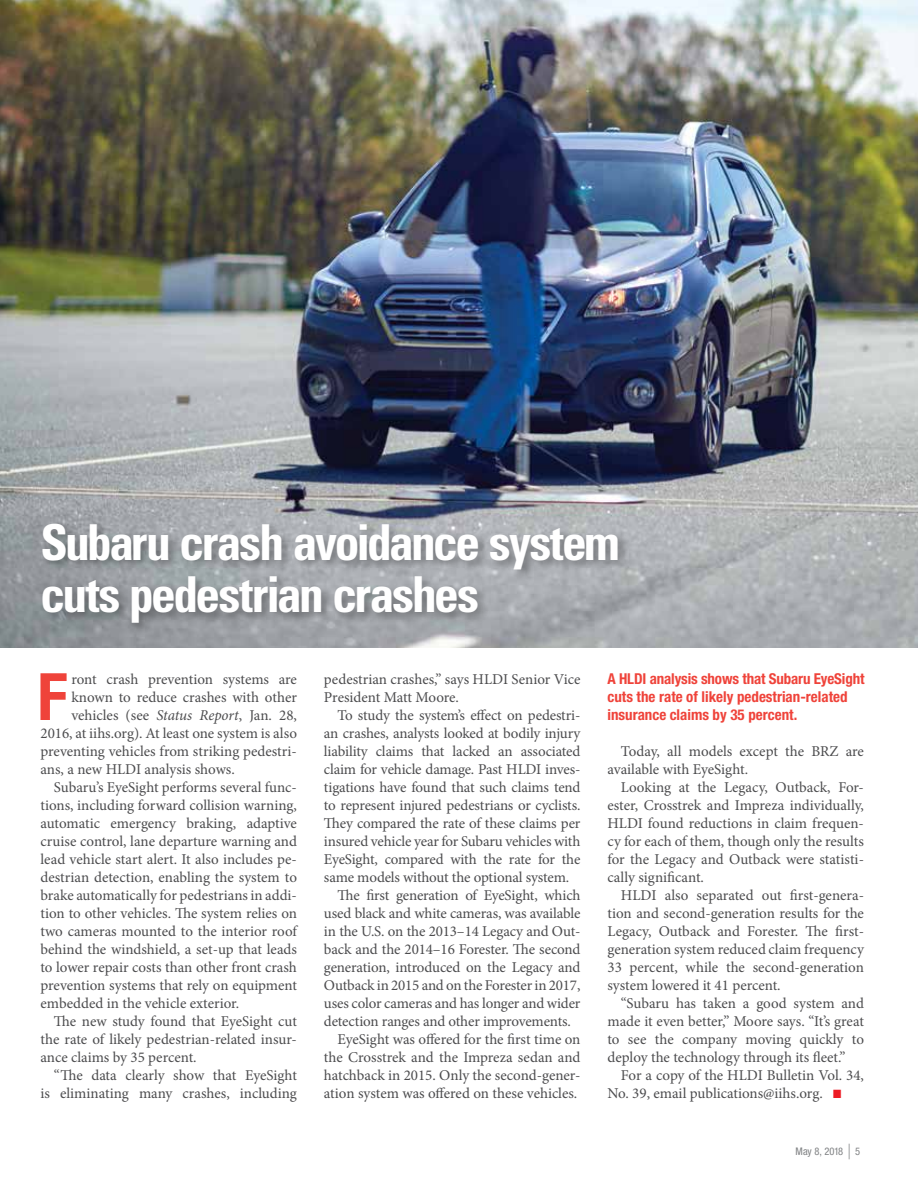
<style>
.page{position:relative;width:918px;height:1188px;background:#fff}
.page>*{position:absolute;margin:0;border:0;box-sizing:border-box;transform-origin:0 0}
.t1{font:700 condensed 65.4px "Helvetica Neue LT Pro";color:#ef433a}
.t2{font:700 condensed 49.5px/52.5px "Univers LT Std";letter-spacing:-.045em;color:#fff}
.t3{font:15px/18px "Minion Pro";letter-spacing:-.005em;color:#4c4c4e}
.t4{font:700 condensed 15px/18px "Helvetica Neue LT Pro";color:#ef433a}
.t5{font:condensed 10.5px "Helvetica Neue LT Pro";color:#808284}
.s1{font-style:italic}
.s2{color:#ed1b24}
.s3{font-size:21px}
</style>
<div class="page">
<img style="left:0;top:0;width:918px;height:648px">
<div style="left:39px;top:520px;width:592px;height:115px;background:#000;opacity:.35"></div>
<h2 class="t2" style="left:40px;top:515px;width:581px">Subaru crash avoidance system cuts pedestrian crashes</h2>
<h1 class="t1" style="left:37px;top:657px;width:32px">F</h1>
<p class="t3" style="left:71px;top:670px;width:227px">ront crash prevention systems are</p>
<p class="t3" style="left:71px;top:688px;width:227px">known to reduce crashes with other</p>
<p class="t3" style="left:71px;top:706px;width:227px">vehicles (see <span class="s1">Status Report</span>, Jan. 28,</p>
<p class="t3" style="left:40px;top:724px;width:258px">2016, at iihs.org). At least one system is also</p>
<p class="t3" style="left:40px;top:742px;width:258px">preventing vehicles from striking pedestri-</p>
<p class="t3" style="left:40px;top:760px;width:196px">ans, a new HLDI analysis shows.</p>
<p class="t3" style="left:54px;top:778px;width:244px">Subaru’s EyeSight performs several func-</p>
<p class="t3" style="left:40px;top:796px;width:258px">tions, including forward collision warning,</p>
<p class="t3" style="left:40px;top:814px;width:258px">automatic emergency braking, adaptive</p>
<p class="t3" style="left:40px;top:832px;width:258px">cruise control, lane departure warning and</p>
<p class="t3" style="left:40px;top:850px;width:258px">lead vehicle start alert. It also includes pe-</p>
<p class="t3" style="left:40px;top:868px;width:258px">destrian detection, enabling the system to</p>
<p class="t3" style="left:40px;top:886px;width:258px">brake automatically for pedestrians in addi-</p>
<p class="t3" style="left:40px;top:904px;width:258px">tion to other vehicles. The system relies on</p>
<p class="t3" style="left:40px;top:922px;width:258px">two cameras mounted to the interior roof</p>
<p class="t3" style="left:40px;top:940px;width:258px">behind the windshield, a set-up that leads</p>
<p class="t3" style="left:40px;top:958px;width:258px">to lower repair costs than other front crash</p>
<p class="t3" style="left:40px;top:976px;width:258px">prevention systems that rely on equipment</p>
<p class="t3" style="left:40px;top:994px;width:200px">embedded in the vehicle exterior.</p>
<p class="t3" style="left:54px;top:1012px;width:244px">The new study found that EyeSight cut</p>
<p class="t3" style="left:40px;top:1030px;width:258px">the rate of likely pedestrian-related insur-</p>
<p class="t3" style="left:40px;top:1048px;width:158px">ance claims by 35 percent.</p>
<p class="t3" style="left:54px;top:1066px;width:244px">“The data clearly show that EyeSight</p>
<p class="t3" style="left:40px;top:1084px;width:258px">is eliminating many crashes, including</p>
<p class="t3" style="left:324px;top:670px;width:258px">pedestrian crashes,” says HLDI Senior Vice<br>President Matt Moore.</p>
<p class="t3" style="left:337px;top:706px;width:245px">To study the system’s effect on pedestri-</p>
<p class="t3" style="left:324px;top:724px;width:258px">an crashes, analysts looked at bodily injury</p>
<p class="t3" style="left:324px;top:742px;width:258px">liability claims that lacked an associated</p>
<p class="t3" style="left:324px;top:760px;width:258px">claim for vehicle damage. Past HLDI inves-</p>
<p class="t3" style="left:324px;top:778px;width:258px">tigations have found that such claims tend</p>
<p class="t3" style="left:324px;top:796px;width:258px">to represent injured pedestrians or cyclists.</p>
<p class="t3" style="left:324px;top:814px;width:258px">They compared the rate of these claims per</p>
<p class="t3" style="left:324px;top:832px;width:258px">insured vehicle year for Subaru vehicles with</p>
<p class="t3" style="left:324px;top:850px;width:258px">EyeSight, compared with the rate for the</p>
<p class="t3" style="left:324px;top:868px;width:247px">same models without the optional system.</p>
<p class="t3" style="left:337px;top:886px;width:244px">The first generation of EyeSight, which</p>
<p class="t3" style="left:324px;top:904px;width:258px">used black and white cameras, was available</p>
<p class="t3" style="left:324px;top:922px;width:258px">in the U.S. on the 2013–14 Legacy and Out-</p>
<p class="t3" style="left:324px;top:940px;width:258px">back and the 2014–16 Forester. The second</p>
<p class="t3" style="left:324px;top:958px;width:258px">generation, introduced on the Legacy and</p>
<p class="t3" style="left:324px;top:976px;width:258px">Outback in 2015 and on the Forester in 2017,</p>
<p class="t3" style="left:324px;top:994px;width:258px">uses color cameras and has longer and wider</p>
<p class="t3" style="left:324px;top:1012px;width:248px">detection ranges and other improvements.</p>
<p class="t3" style="left:337px;top:1030px;width:245px">EyeSight was offered for the first time on</p>
<p class="t3" style="left:324px;top:1048px;width:258px">the Crosstrek and the Impreza sedan and</p>
<p class="t3" style="left:324px;top:1066px;width:258px">hatchback in 2015. Only the second-gener-</p>
<p class="t3" style="left:324px;top:1084px;width:255px">ation system was offered on these vehicles.</p>
<p class="t4" style="left:608px;top:669px;width:258px">A HLDI analysis shows that Subaru EyeSight cuts the rate of likely pedestrian-related insurance claims by 35 percent.</p>
<p class="t3" style="left:607px;top:742px;width:258px;text-indent:14px">Today, all models except the BRZ are available with EyeSight.</p>
<p class="t3" style="left:607px;top:778px;width:258px;text-align:justify;text-indent:13px">Looking at the Legacy, Outback, For&shy;ester, Crosstrek and Impreza individually, HLDI found reductions in claim frequen&shy;cy for each of them, though only the results for the Legacy and Outback were statisti&shy;cally significant.</p>
<p class="t3" style="left:607px;top:886px;width:258px;text-align:justify;text-indent:14px">HLDI also separated out first-genera&shy;tion and second-generation results for the Legacy, Outback and Forester. The first&shy;generation system reduced claim frequency 33 percent, while the second-generation system lowered it 41 percent.</p>
<p class="t3" style="left:607px;top:994px;width:258px;text-align:justify;text-indent:14px">“Subaru has taken a good system and made it even better,” Moore says. “It’s great to see the company moving quickly to deploy the technology through its fleet.”</p>
<p class="t3" style="left:607px;top:1066px;width:258px;text-indent:14px">For a copy of the HLDI Bulletin Vol. 34,<br>No. 39, email publications@iihs.org. <span class="s2">■</span></p>
<p class="t5" style="left:795px;top:1145px;width:66px">May 8, 2018 <span class="s3">|</span> 5</p>
</div>
